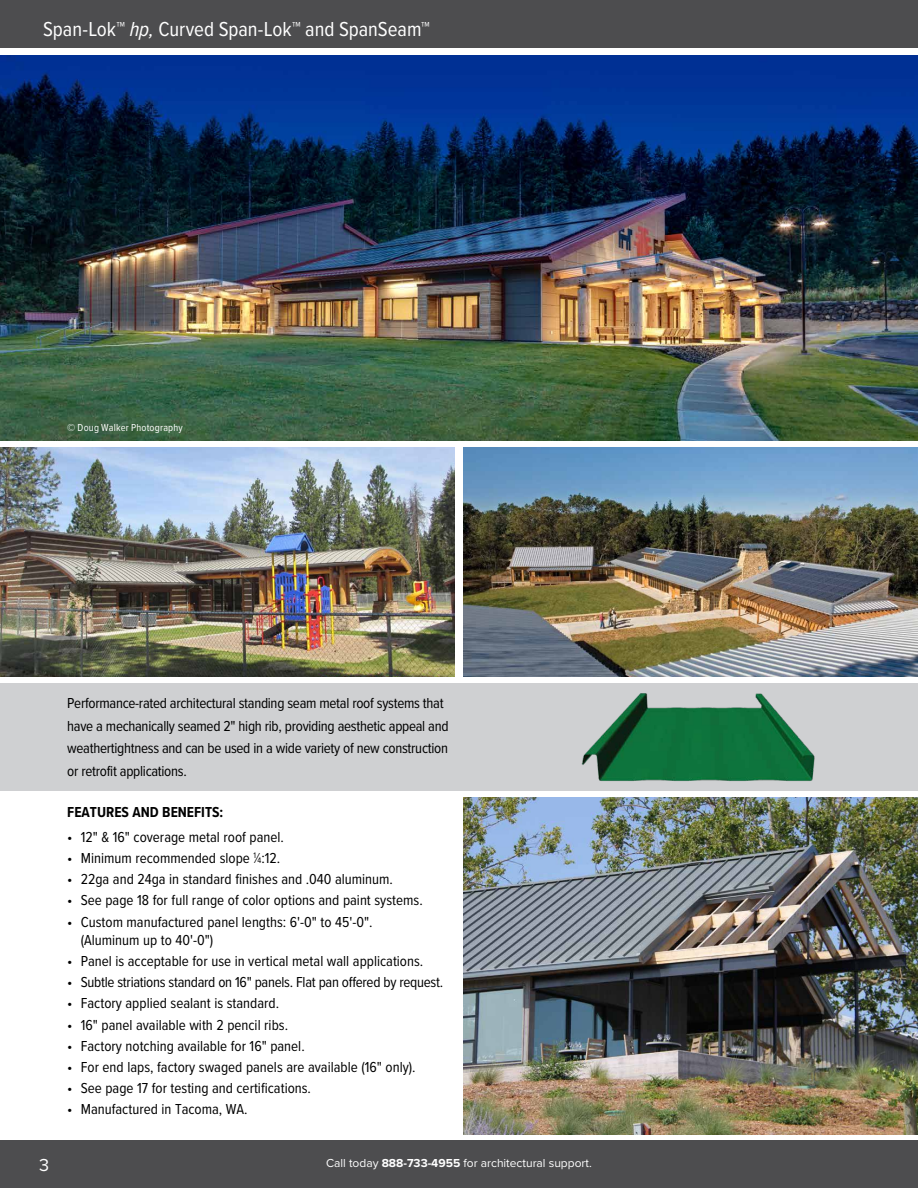
<style>
.page{position:relative;width:918px;height:1188px;background:#fff}
.page>*{position:absolute;margin:0;border:0;box-sizing:border-box;transform-origin:0 0}
.t1{font:21px "Proxima Nova Cond";letter-spacing:-.005em;color:#fff}
.t2{font:18px "Proxima Nova";color:#fff}
.t3{font:15px/18px "Proxima Nova Cond";color:#000}
.t4{font:15px/22.5px "Proxima Nova Cond";letter-spacing:-.02em;color:#000}
.Square_Bullets{font:700 15px "Proxima Nova Cond";color:#000}
.t5{font:12px "Proxima Nova";color:#fff}
.t6{font:10.5px "Proxima Nova Cond";letter-spacing:.02em;color:#fff}
.s1{font-style:italic}
.s2{font-size:8.25px}
.s3{font-weight:700}
</style>
<div class="page">
<div style="left:0;top:683px;width:918px;height:108px;background:#cfd0d2"></div>
<img style="left:581px;top:693px;width:234px;height:88px">
<img style="left:0;top:55px;width:918px;height:386px">
<div style="left:0;top:0;width:918px;height:47px;background:#4d4d4f"></div>
<div style="left:0;top:1141px;width:918px;height:47px;background:#4d4d4f"></div>
<img style="left:0;top:447px;width:455px;height:230px">
<img style="left:463px;top:447px;width:455px;height:230px">
<img style="left:463px;top:797px;width:455px;height:338px">
<p class="t1" style="left:43px;top:13px;width:388px">Span-Lok™ <span class="s1">hp,</span> Curved Span-Lok™ and SpanSeam™</p>
<p class="t6" style="left:67px;top:420px;width:117px">© Doug Walker Photography</p>
<p class="t4" style="left:67px;top:691px;width:383px">Performance-rated architectural standing seam metal roof systems that have a mechanically seamed 2" high rib, providing aesthetic appeal and weathertightness and can be used in a wide variety of new construction or retrofit applications.</p>
<p class="Square_Bullets" style="left:67px;top:801px;width:158px">FEATURES AND BENEFITS:</p>
<p class="t3" style="left:67px;top:827px;width:218px">• 12" &amp; 16" coverage metal roof panel.</p>
<p class="t3" style="left:67px;top:848px;width:215px">• Minimum recommended slope <sup>1</sup>⁄<span class="s2">4</span>:12.</p>
<p class="t3" style="left:67px;top:869px;width:327px">• 22ga and 24ga in standard finishes and .040 aluminum.</p>
<p class="t3" style="left:67px;top:891px;width:357px">• See page 18 for full range of color options and paint systems.</p>
<p class="t3" style="left:81px;top:912px;width:293px;text-indent:-14px">• Custom manufactured panel lengths: 6'-0" to 45'-0". (Aluminum up to 40'-0")</p>
<p class="t3" style="left:67px;top:951px;width:358px">• Panel is acceptable for use in vertical metal wall applications.</p>
<p class="t4" style="left:67px;top:970px;width:377px">• Subtle striations standard on 16" panels. Flat pan offered by request.</p>
<p class="t3" style="left:67px;top:994px;width:213px">• Factory applied sealant is standard.</p>
<p class="t3" style="left:67px;top:1015px;width:222px">• 16" panel available with 2 pencil ribs.</p>
<p class="t3" style="left:67px;top:1036px;width:239px">• Factory notching available for 16" panel.</p>
<p class="t3" style="left:67px;top:1057px;width:350px">• For end laps, factory swaged panels are available (16" only).</p>
<p class="t3" style="left:67px;top:1079px;width:245px">• See page 17 for testing and certifications.</p>
<p class="t3" style="left:67px;top:1100px;width:182px">• Manufactured in Tacoma, WA.</p>
<p class="t2" style="left:39px;top:1151px;width:12px">3</p>
<p class="t5" style="left:326px;top:1154px;width:267px">Call today <span class="s3">888-733-4955</span> for architectural support.</p>
</div>
